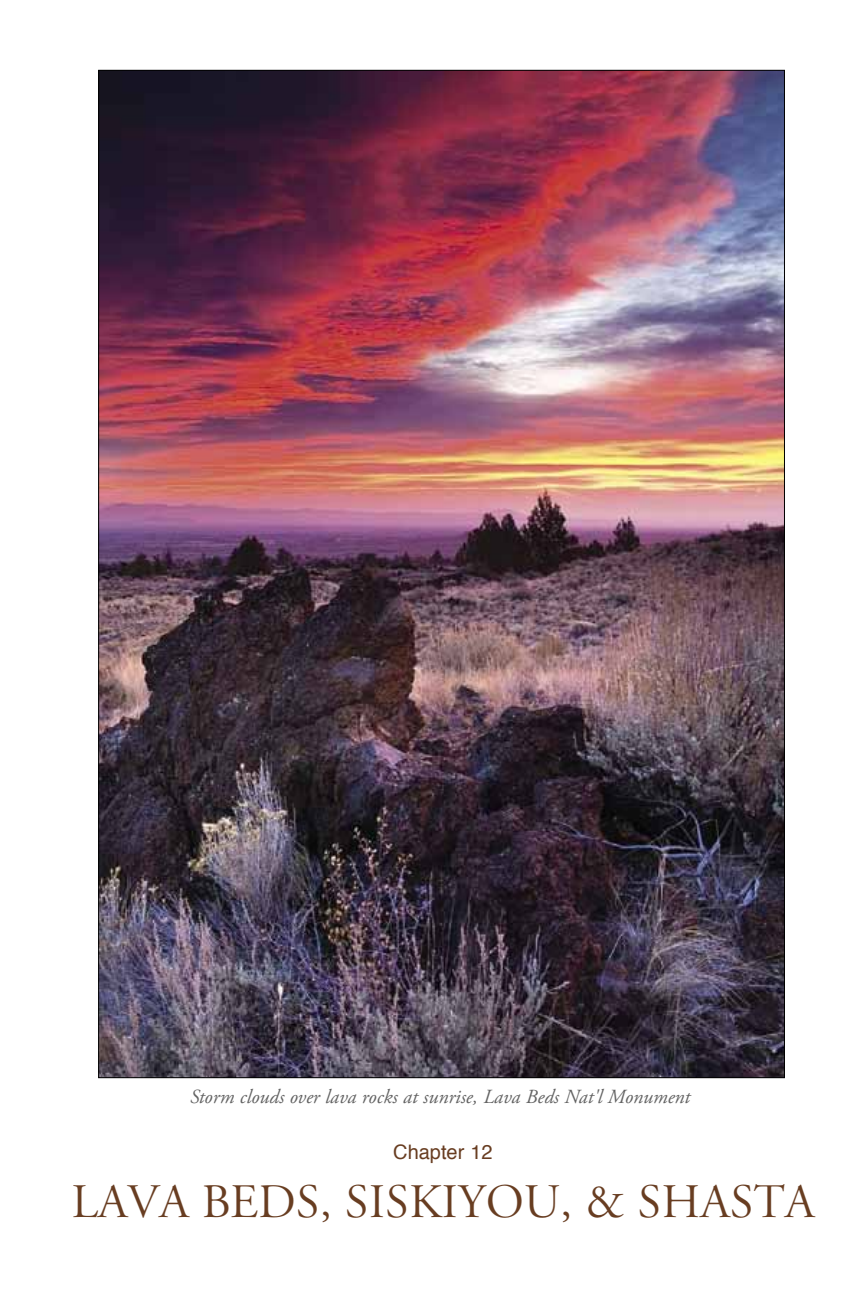
<style>
.page{position:relative;width:864px;height:1296px;background:#fff}
.page>*{position:absolute;margin:0;border:0;box-sizing:border-box;transform-origin:0 0}
.t1{font:48px "Adobe Garamond Titling";color:#683d21}
.t2{font:italic 20px "Adobe Garamond Pro";color:#636363}
.t3{font:20px "Helvetica";color:#683d21}
</style>
<div class="page">
<img style="left:100px;top:72px;width:683px;height:1004px">
<p class="t2" style="left:190px;top:1084px;width:502px">Storm clouds over lava rocks at sunrise, Lava Beds Nat'l Monument</p>
<p class="t3" style="left:393px;top:1137px;width:101px">Chapter 12</p>
<h1 class="t1" style="left:72px;top:1175px;width:744px">LAVA BEDS, SISKIYOU, &amp; SHASTA</h1>
</div>
